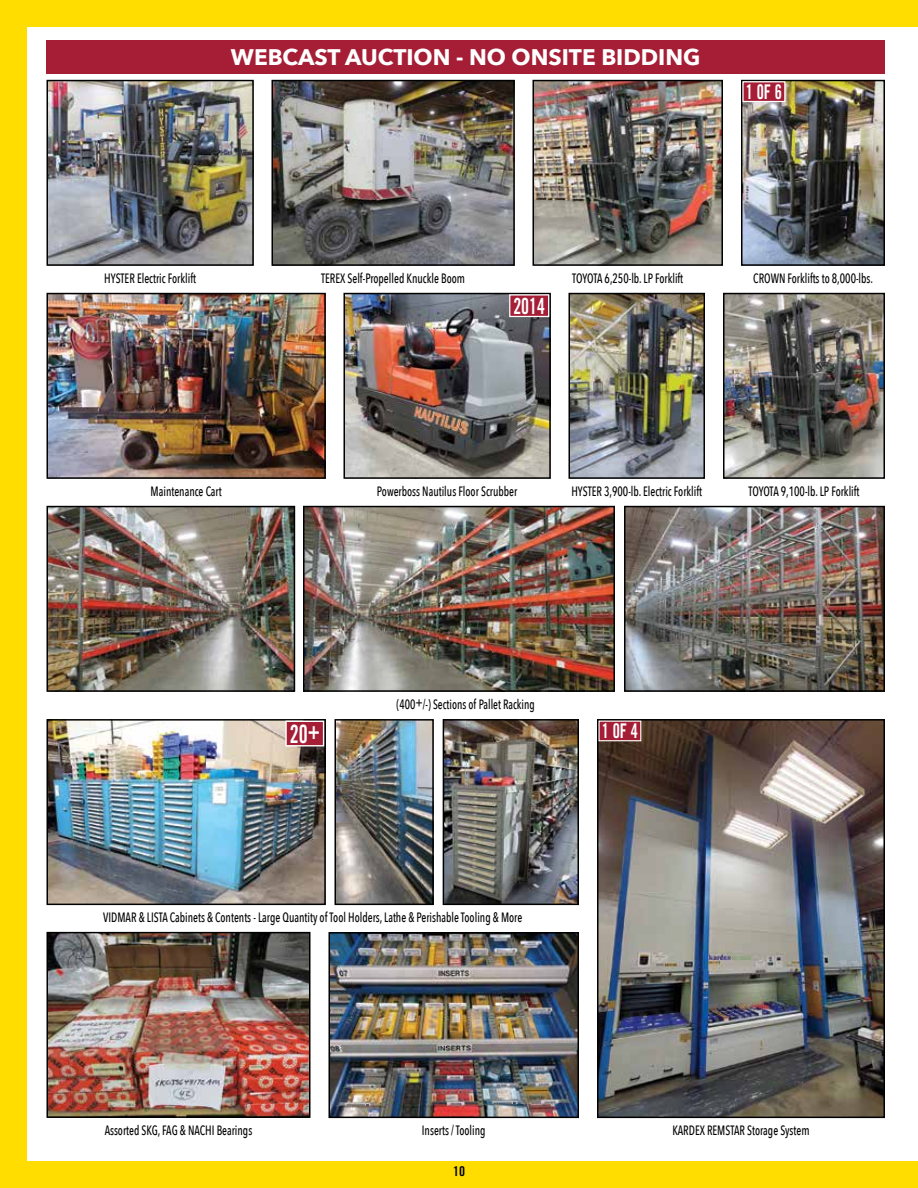
<style>
.page{position:relative;width:918px;height:1188px;background:#fff}
.page>*{position:absolute;margin:0;border:0;box-sizing:border-box;transform-origin:0 0}
.t1{font:25.35px "Trade Gothic Bold Cond Twenty";color:#fff;scale:.8 1}
.t2{font:700 22.5px "Avenir Next";color:#fff}
.t3{font:22.35px "Trade Gothic Bold Cond Twenty";color:#fff;scale:.8 1}
.t4{font:20.25px "Trade Gothic Bold Cond Twenty";color:#fff;scale:.8 1}
.t5{font:500 13.5px "Avenir Next Condensed";color:#000;scale:.83 1}
.t6{font:500 13.5px "Avenir Next Condensed";color:#000;scale:.82 1}
.t7{font:13.5px "Trade Gothic Bold Cond Twenty";color:#000}
</style>
<div class="page">
<div style="left:0;top:0;width:27px;height:1188px;background:#fd0"></div>
<div style="left:0;top:1161px;width:918px;height:27px;background:#fd0"></div>
<div style="left:0;top:0;width:918px;height:27px;background:#fd0"></div>
<img style="left:306px;top:509px;width:306px;height:180px">
<div style="left:303px;top:506px;width:312px;height:186px;border:2px solid #000"></div>
<img style="left:49px;top:509px;width:243px;height:180px">
<div style="left:46px;top:506px;width:249px;height:186px;border:2px solid #000"></div>
<img style="left:627px;top:509px;width:255px;height:180px">
<div style="left:624px;top:506px;width:261px;height:186px;border:2px solid #000"></div>
<div style="left:46px;top:40px;width:839px;height:34px;background:#a51e36"></div>
<img style="left:49px;top:296px;width:274px;height:180px">
<div style="left:46px;top:293px;width:280px;height:186px;border:2px solid #000"></div>
<img style="left:49px;top:83px;width:202px;height:180px">
<div style="left:46px;top:80px;width:208px;height:186px;border:2px solid #000"></div>
<img style="left:347px;top:296px;width:201px;height:180px">
<div style="left:344px;top:293px;width:207px;height:186px;border:2px solid #000"></div>
<img style="left:275px;top:83px;width:237px;height:180px">
<div style="left:272px;top:80px;width:243px;height:186px;border:2px solid #000"></div>
<img style="left:571px;top:296px;width:131px;height:180px">
<div style="left:568px;top:293px;width:137px;height:186px;border:2px solid #000"></div>
<img style="left:535px;top:83px;width:185px;height:180px">
<div style="left:532px;top:80px;width:191px;height:186px;border:2px solid #000"></div>
<img style="left:726px;top:296px;width:156px;height:180px">
<div style="left:723px;top:293px;width:162px;height:186px;border:2px solid #000"></div>
<img style="left:744px;top:83px;width:138px;height:180px">
<div style="left:741px;top:80px;width:144px;height:186px;border:2px solid #000"></div>
<div style="left:510px;top:295px;width:39px;height:21px;background:#a51e36"></div>
<div style="left:509px;top:294px;width:40px;height:23px;border:1px solid #fff"></div>
<div style="left:743px;top:82px;width:42px;height:19px;background:#a51e36"></div>
<div style="left:742px;top:81px;width:43px;height:21px;border:1px solid #fff"></div>
<img style="left:331px;top:935px;width:245px;height:180px">
<div style="left:328px;top:932px;width:251px;height:186px;border:2px solid #000"></div>
<img style="left:600px;top:722px;width:282px;height:393px">
<div style="left:597px;top:719px;width:288px;height:399px;border:2px solid #000"></div>
<img style="left:49px;top:935px;width:258px;height:180px">
<div style="left:46px;top:932px;width:264px;height:186px;border:2px solid #000"></div>
<img style="left:446px;top:722px;width:130px;height:180px">
<div style="left:443px;top:719px;width:136px;height:186px;border:2px solid #000"></div>
<img style="left:49px;top:722px;width:274px;height:180px">
<div style="left:46px;top:719px;width:280px;height:186px;border:2px solid #000"></div>
<img style="left:337px;top:722px;width:94px;height:180px">
<div style="left:334px;top:719px;width:100px;height:186px;border:2px solid #000"></div>
<div style="left:286px;top:721px;width:38px;height:25px;background:#a51e36"></div>
<div style="left:285px;top:721px;width:39px;height:25px;border:1px solid #fff"></div>
<div style="left:599px;top:721px;width:42px;height:20px;background:#a51e36"></div>
<div style="left:598px;top:721px;width:43px;height:20px;border:1px solid #fff"></div>
<h2 class="t2" style="left:231px;top:38px;width:471px">WEBCAST AUCTION - NO ONSITE BIDDING</h2>
<h3 class="t4" style="left:746px;top:80px;width:46px">1 0F 6</h3>
<p class="t5" style="left:104px;top:270px;width:112px">HYSTER Electric Forklift</p>
<p class="t5" style="left:151px;top:483px;width:87px">Maintenance Cart</p>
<p class="t5" style="left:321px;top:270px;width:175px">TEREX Self-Propelled Knuckle Boom</p>
<h3 class="t3" style="left:513px;top:292px;width:41px">2014</h3>
<p class="t5" style="left:572px;top:270px;width:135px">TOYOTA 6,250-lb. LP Forklift</p>
<p class="t5" style="left:753px;top:270px;width:146px">CROWN Forklifts to 8,000-lbs.</p>
<p class="t5" style="left:377px;top:483px;width:171px">Powerboss Nautilus Floor Scrubber</p>
<p class="t5" style="left:571px;top:483px;width:159px">HYSTER 3,900-lb. Electric Forklift</p>
<p class="t5" style="left:749px;top:483px;width:135px">TOYOTA 9,100-lb. LP Forklift</p>
<p class="t6" style="left:397px;top:696px;width:170px">(400+/-) Sections of Pallet Racking</p>
<h1 class="t1" style="left:290px;top:718px;width:39px">20+</h1>
<h3 class="t4" style="left:602px;top:719px;width:46px">1 0F 4</h3>
<p class="t5" style="left:103px;top:909px;width:506px">VIDMAR &amp; LISTA Cabinets &amp; Contents - Large Quantity of Tool Holders, Lathe &amp; Perishable Tooling &amp; More</p>
<p class="t5" style="left:105px;top:1122px;width:179px">Assorted SKG, FAG &amp; NACHI Bearings</p>
<p class="t5" style="left:422px;top:1122px;width:78px">Inserts / Tooling</p>
<p class="t5" style="left:672px;top:1122px;width:167px">KARDEX REMSTAR Storage System</p>
<p class="t7" style="left:453px;top:1163px;width:13px">10</p>
</div>
